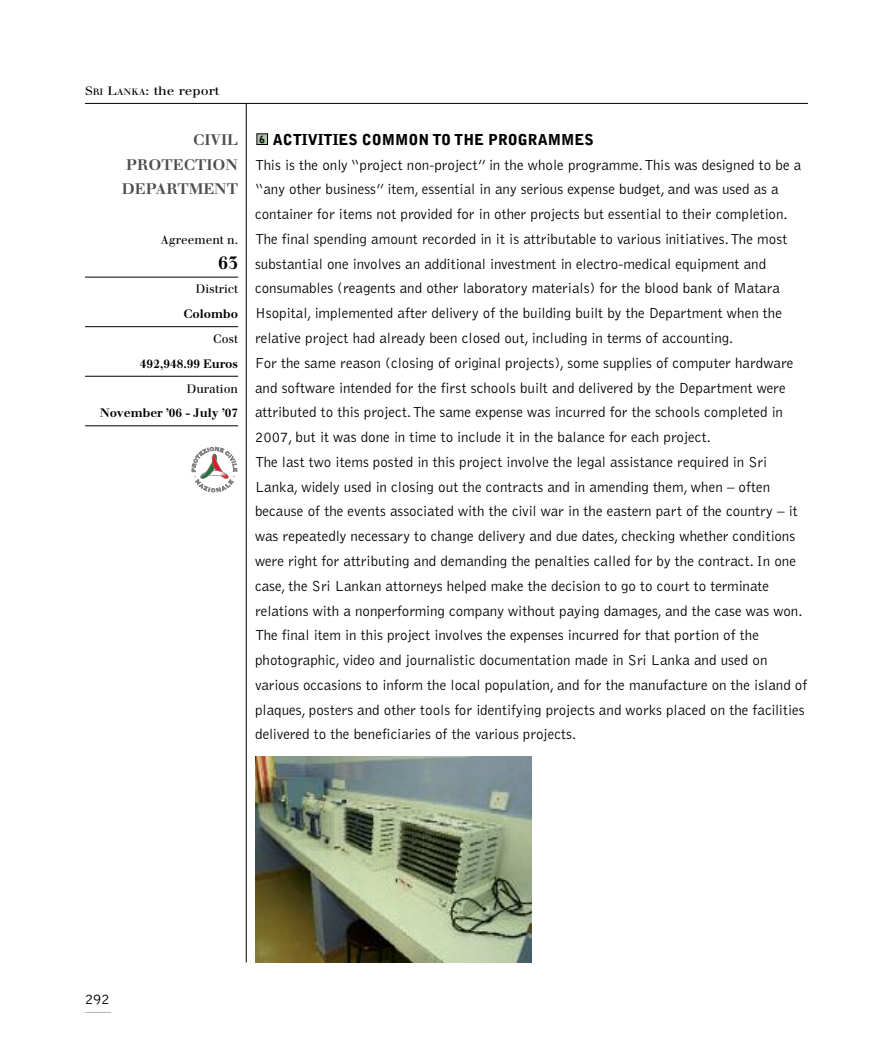
<style>
.page{position:relative;width:893px;height:1063px;background:#fff}
.page>*{position:absolute;margin:0;border:0;box-sizing:border-box;transform-origin:0 0}
.t1{font:700 18px "Walbaum";color:#000}
.t2{font:300 15px/24.8px "Bell Gothic";color:#000}
.t3{font:900 15px "Bell Gothic";color:#000}
.t4{font:700 15px/24.8px "Walbaum";color:#4d4d4d}
.t5{font:700 12px "Walbaum";color:#000}
.t6{font:12px "Walbaum";color:#000}
.t7{font:12px "Walbaum";color:#000;scale:1.15 1}
.t8{font:900 9.75px "Bell Gothic";color:#000}
.s1{font-size:9px}
</style>
<div class="page">
<div style="left:257px;top:134px;width:11px;height:10px;background:#b0c3ac"></div>
<div style="left:257px;top:134px;width:11px;height:11px;border:1px solid #000"></div>
<hr style="left:85px;top:103px;width:723px;height:1px;background:#000">
<hr style="left:246px;top:103px;width:1px;height:859px;background:#000">
<hr style="left:85px;top:277px;width:153px;height:1px;background:#000">
<hr style="left:85px;top:326px;width:153px;height:1px;background:#000">
<hr style="left:85px;top:376px;width:153px;height:1px;background:#000">
<hr style="left:85px;top:426px;width:153px;height:1px;background:#000">
<svg style="left:192px;top:446px;width:45px;height:47px"></svg>
<svg style="left:85px;top:1012px;width:26px;height:1px"></svg>
<img style="left:255px;top:756px;width:276px;height:206px">
<p class="t7" style="left:85px;top:86px;width:118px">S<span class="s1">RI</span> L<span class="s1">ANKA</span>: the report</p>
<p class="t3" style="left:273px;top:134px;width:322px">ACTIVITIES COMMON TO THE PROGRAMMES</p>
<p class="t2" style="left:255px;top:153px;width:554px">This is the only “project non-project” in the whole programme.This was designed to be a “any other business” item, essential in any serious expense budget, and was used as a container for items not provided for in other projects but essential to their completion.<br>The final spending amount recorded in it is attributable to various initiatives.The most substantial one involves an additional investment in electro-medical equipment and consumables (reagents and other laboratory materials) for the blood bank of Matara Hsopital, implemented after delivery of the building built by the Department when the relative project had already been closed out, including in terms of accounting.<br>For the same reason (closing of original projects), some supplies of computer hardware and software intended for the first schools built and delivered by the Department were attributed to this project.The same expense was incurred for the schools completed in 2007, but it was done in time to include it in the balance for each project.<br>The last two items posted in this project involve the legal assistance required in Sri Lanka, widely used in closing out the contracts and in amending them, when – often because of the events associated with the civil war in the eastern part of the country – it was repeatedly necessary to change delivery and due dates, checking whether conditions were right for attributing and demanding the penalties called for by the contract. In one case, the Sri Lankan attorneys helped make the decision to go to court to terminate relations with a nonperforming company without paying damages, and the case was won.<br>The final item in this project involves the expenses incurred for that portion of the photographic, video and journalistic documentation made in Sri Lanka and used on various occasions to inform the local population, and for the manufacture on the island of plaques, posters and other tools for identifying projects and works placed on the facilities delivered to the beneficiaries of the various projects.</p>
<p class="t4" style="left:193px;top:129px;width:46px">CIVIL</p>
<p class="t8" style="left:259px;top:136px;width:7px">6</p>
<p class="t4" style="left:122px;top:153px;width:118px">PROTECTION<br>DEPARTMENT</p>
<p class="t6" style="left:161px;top:235px;width:79px">Agreement n.</p>
<p class="t1" style="left:218px;top:256px;width:22px">63</p>
<p class="t6" style="left:196px;top:285px;width:44px">District</p>
<p class="t5" style="left:183px;top:310px;width:56px">Colombo</p>
<p class="t6" style="left:213px;top:334px;width:27px">Cost</p>
<p class="t5" style="left:140px;top:359px;width:100px">492,948.99 Euros</p>
<p class="t6" style="left:187px;top:384px;width:53px">Duration</p>
<p class="t5" style="left:100px;top:409px;width:140px">November ’06 - July ’07</p>
<p class="t2" style="left:85px;top:987px;width:26px">292</p>
</div>
